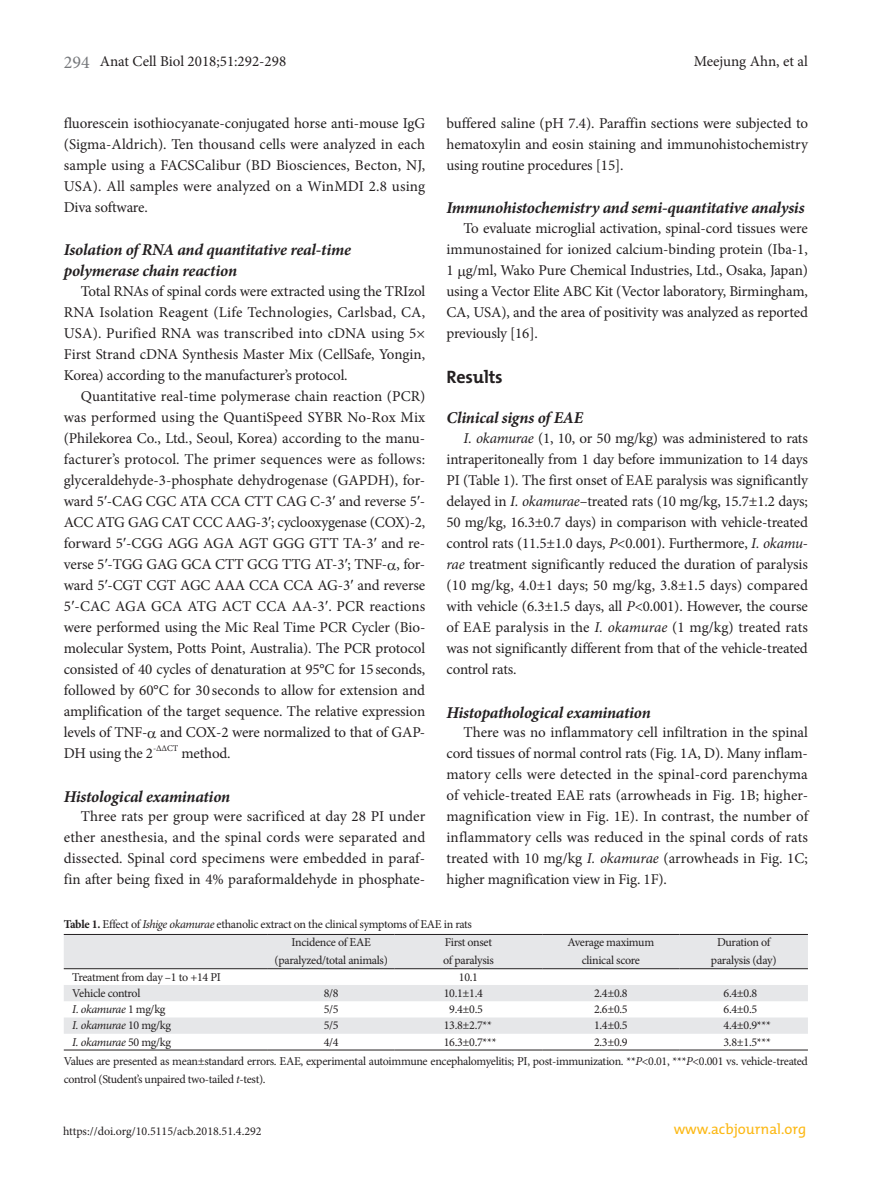
<style>
.page{position:relative;width:893px;height:1191px;background:#fff}
.page>*{position:absolute;margin:0;border:0;box-sizing:border-box;transform-origin:0 0}
.t1{font:700 18px "The Mix";letter-spacing:-.01em;color:#231f20}
.t2{font:italic 700 16.5px/21px "Minion Pro";letter-spacing:-.015em;color:#231f20}
.t3{font:15px/21px "Minion Pro";letter-spacing:-.01em;color:#231f20;text-align:justify}
.t4{font:14.7px "The Mix";color:#fcb814}
.t5{font:12px/18px "Minion Pro";letter-spacing:-.025em;color:#231f20}
.t6{font:italic 12px "Minion Pro";letter-spacing:-.04em;color:#231f20}
.t7{font:12px "Minion Pro";color:#231f20}
.t8{font:8.7px "Minion Pro";color:#231f20}
.s1{font-size:18px;color:#76787b}
.s2{font-family:"Times New Roman"}
.s3{font-style:italic}
.s4{font-weight:700}
.s5{font-style:normal}
</style>
<div class="page">
<svg style="left:64px;top:935px;width:744px;height:98px;fill:#e6e7e9"></svg>
<hr style="left:64px;top:934px;width:204px;height:1px;background:#231f20">
<hr style="left:268px;top:934px;width:127px;height:1px;background:#231f20">
<hr style="left:395px;top:934px;width:147px;height:1px;background:#231f20">
<hr style="left:542px;top:934px;width:137px;height:1px;background:#231f20">
<hr style="left:679px;top:934px;width:129px;height:1px;background:#231f20">
<hr style="left:64px;top:968px;width:204px;height:1px;background:#231f20">
<hr style="left:268px;top:968px;width:127px;height:1px;background:#231f20">
<hr style="left:395px;top:968px;width:147px;height:1px;background:#231f20">
<hr style="left:542px;top:968px;width:137px;height:1px;background:#231f20">
<hr style="left:679px;top:968px;width:129px;height:1px;background:#231f20">
<hr style="left:64px;top:1049px;width:204px;height:1px;background:#231f20">
<hr style="left:268px;top:1049px;width:127px;height:1px;background:#231f20">
<hr style="left:395px;top:1049px;width:147px;height:1px;background:#231f20">
<hr style="left:542px;top:1049px;width:137px;height:1px;background:#231f20">
<hr style="left:679px;top:1049px;width:129px;height:1px;background:#231f20">
<p class="t3" style="left:64px;top:50px;width:224px"><span class="s1">294</span> Anat Cell Biol 2018;51:292-298</p>
<p class="t3" style="left:694px;top:50px;width:116px">Meejung Ahn, et al</p>
<p class="t3" style="left:64px;top:113px;width:363px">fluorescein isothiocyanate-conjugated horse anti-mouse IgG (Sigma-Aldrich). Ten thousand cells were analyzed in each sample using a FACSCalibur (BD Biosciences, Becton, NJ, USA). All samples were analyzed on a WinMDI 2.8 using Diva software.</p>
<p class="t2" style="left:64px;top:239px;width:289px">Isolation of RNA and quantitative real-time polymerase chain reaction</p>
<p class="t3" style="left:64px;top:281px;width:363px;text-indent:17px">Total RNAs of spinal cords were extracted using the TRIzol RNA Isolation Reagent (Life Technologies, Carlsbad, CA, USA). Purified RNA was transcribed into cDNA using 5× First Strand cDNA Synthesis Master Mix (CellSafe, Yongin, Korea) according to the manufacturer’s protocol.</p>
<p class="t3" style="left:64px;top:386px;width:363px;text-indent:17px">Quantitative real-time polymerase chain reaction (PCR) was performed using the QuantiSpeed SYBR No-Rox Mix (Philekorea Co., Ltd., Seoul, Korea) according to the manu&shy;facturer’s protocol. The primer sequences were as follows: glyceraldehyde-3-phosphate dehydrogenase (GAPDH), for&shy;ward 5<span class="s2">′</span>-CAG CGC ATA CCA CTT CAG C-3<span class="s2">′</span> and reverse 5<span class="s2">′</span>- ACC ATG GAG CAT CCC AAG-3<span class="s2">′</span>; cyclooxygenase (COX)-2, forward 5<span class="s2">′</span>-CGG AGG AGA AGT GGG GTT TA-3<span class="s2">′</span> and re&shy;verse 5<span class="s2">′</span>-TGG GAG GCA CTT GCG TTG AT-3<span class="s2">′</span>; TNF- , for&shy;ward 5<span class="s2">′</span>-CGT CGT AGC AAA CCA CCA AG-3<span class="s2">′</span> and reverse 5<span class="s2">′</span>-CAC AGA GCA ATG ACT CCA AA-3<span class="s2">′</span>. PCR reactions were performed using the Mic Real Time PCR Cycler (Bio&shy;molecular System, Potts Point, Australia). The PCR protocol consisted of 40 cycles of denaturation at 95°C for 15seconds, followed by 60°C for 30 seconds to allow for extension and amplification of the target sequence. The relative expression levels of TNF- and COX-2 were normalized to that of GAP-DH using the 2</p>
<p class="t3" style="left:446px;top:113px;width:363px">buffered saline (pH 7.4). Paraffin sections were subjected to hematoxylin and eosin staining and immunohistochemistry using routine procedures [15].</p>
<p class="t2" style="left:446px;top:197px;width:360px">Immunohistochemistry and semi-quantitative analysis</p>
<p class="t3" style="left:446px;top:218px;width:363px;text-indent:17px">To evaluate microglial activation, spinal-cord tissues were immunostained for ionized calcium-binding protein (Iba-1, 1 g/ml, Wako Pure Chemical Industries, Ltd., Osaka, Japan) using a Vector Elite ABC Kit (Vector laboratory, Birmingham, CA, USA), and the area of positivity was analyzed as reported previously [16].</p>
<p class="t1" style="left:446px;top:362px;width:58px">Results</p>
<p class="t2" style="left:446px;top:407px;width:138px">Clinical signs of EAE</p>
<p class="t3" style="left:446px;top:428px;width:363px;text-indent:17px"><span class="s3">I. okamurae</span> (1, 10, or 50 mg/kg) was administered to rats intraperitoneally from 1 day before immunization to 14 days PI (Table 1). The first onset of EAE paralysis was significantly delayed in <span class="s3">I. okamurae</span>–treated rats (10 mg/kg, 15.7±1.2 days; 50 mg/kg, 16.3±0.7 days) in comparison with vehicle-treated control rats (11.5±1.0 days, <span class="s3">P</span>&lt;0.001). Furthermore, <span class="s3">I. okamu&shy;rae</span> treatment significantly reduced the duration of paralysis (10 mg/kg, 4.0±1 days; 50 mg/kg, 3.8±1.5 days) compared with vehicle (6.3±1.5 days, all <span class="s3">P</span>&lt;0.001). However, the course of EAE paralysis in the <span class="s3">I. okamurae</span> (1 mg/kg) treated rats was not significantly different from that of the vehicle-treated control rats.</p>
<p class="t2" style="left:446px;top:701px;width:206px">Histopathological examination</p>
<p class="t3" style="left:446px;top:722px;width:363px;text-indent:17px">There was no inflammatory cell infiltration in the spinal cord tissues of normal control rats (Fig. 1A, D). Many inflam&shy;matory cells were detected in the spinal-cord parenchyma of vehicle-treated EAE rats (arrowheads in Fig. 1B; higher&shy;magnification view in Fig. 1E). In contrast, the number of inflammatory cells was reduced in the spinal cords of rats treated with 10 mg/kg <span class="s3">I. okamurae</span> (arrowheads in Fig. 1C; higher magnification view in Fig. 1F).</p>
<p class="t5" style="left:64px;top:915px;width:410px"><span class="s4">Table 1.</span> Effect of <span class="s3">Ishige okamurae</span> ethanolic extract on the clinical symptoms of EAE in rats</p>
<p class="t5" style="left:292px;top:933px;width:81px">Incidence of EAE</p>
<p class="t5" style="left:275px;top:951px;width:115px">(paralyzed/total animals)</p>
<p class="t8" style="left:153px;top:742px;width:27px">-∆∆CT</p>
<p class="t3" style="left:181px;top:743px;width:51px">method.</p>
<p class="t2" style="left:64px;top:785px;width:168px">Histological examination</p>
<p class="t3" style="left:64px;top:806px;width:363px;text-indent:17px">Three rats per group were sacrificed at day 28 PI under ether anesthesia, and the spinal cords were separated and dissected. Spinal cord specimens were embedded in paraf&shy;fin after being fixed in 4% paraformaldehyde in phosphate-</p>
<p class="t5" style="left:443px;top:933px;width:52px">First onset of paralysis</p>
<p class="t5" style="left:568px;top:933px;width:88px;text-align:center">Average maximum clinical score</p>
<p class="t5" style="left:711px;top:933px;width:67px;text-align:center">Duration of paralysis (day)</p>
<p class="t5" style="left:72px;top:968px;width:150px">Treatment from day –1 to +14 PI</p>
<p class="t5" style="left:459px;top:968px;width:21px">10.1</p>
<p class="t5" style="left:72px;top:984px;width:70px">Vehicle control</p>
<p class="t5" style="left:324px;top:984px;width:16px">8/8</p>
<p class="t5" style="left:444px;top:984px;width:41px">10.1±1.4</p>
<p class="t5" style="left:594px;top:984px;width:35px">2.4±0.8</p>
<p class="t5" style="left:724px;top:984px;width:35px">6.4±0.8</p>
<p class="t6" style="left:72px;top:1001px;width:95px">I. okamurae <span class="s5">1 mg/kg</span></p>
<p class="t5" style="left:324px;top:1000px;width:16px">5/5</p>
<p class="t5" style="left:449px;top:1000px;width:35px">9.4±0.5</p>
<p class="t5" style="left:594px;top:1000px;width:35px">2.6±0.5</p>
<p class="t5" style="left:723px;top:1000px;width:35px">6.4±0.5</p>
<p class="t6" style="left:72px;top:1017px;width:100px">I. okamurae <span class="s5">10 mg/kg</span></p>
<p class="t5" style="left:324px;top:1016px;width:16px">5/5</p>
<p class="t5" style="left:444px;top:1016px;width:50px">13.8±2.7**</p>
<p class="t5" style="left:594px;top:1016px;width:35px">1.4±0.5</p>
<p class="t5" style="left:723px;top:1016px;width:49px">4.4±0.9***</p>
<p class="t6" style="left:72px;top:1033px;width:100px">I. okamurae <span class="s5">50 mg/kg</span></p>
<p class="t5" style="left:324px;top:1033px;width:16px">4/4</p>
<p class="t5" style="left:444px;top:1033px;width:54px">16.3±0.7***</p>
<p class="t5" style="left:594px;top:1033px;width:35px">2.3±0.9</p>
<p class="t5" style="left:64px;top:1032px;width:746px;line-height:18.5px;text-indent:660px">3.8±1.5***<br>Values are presented as mean±standard errors. EAE, experimental autoimmune encephalomyelitis; PI, post-immunization. **<span class="s3">P</span>&lt;0.01, ***<span class="s3">P</span>&lt;0.001 vs. vehicle-treated control (Student’s unpaired two-tailed <span class="s3">t</span>-test).</p>
<p class="t7" style="left:63px;top:1123px;width:200px">https://doi.org/10.5115/acb.2018.51.4.292</p>
<p class="t4" style="left:674px;top:1117px;width:134px">www.acbjournal.org</p>
</div>
